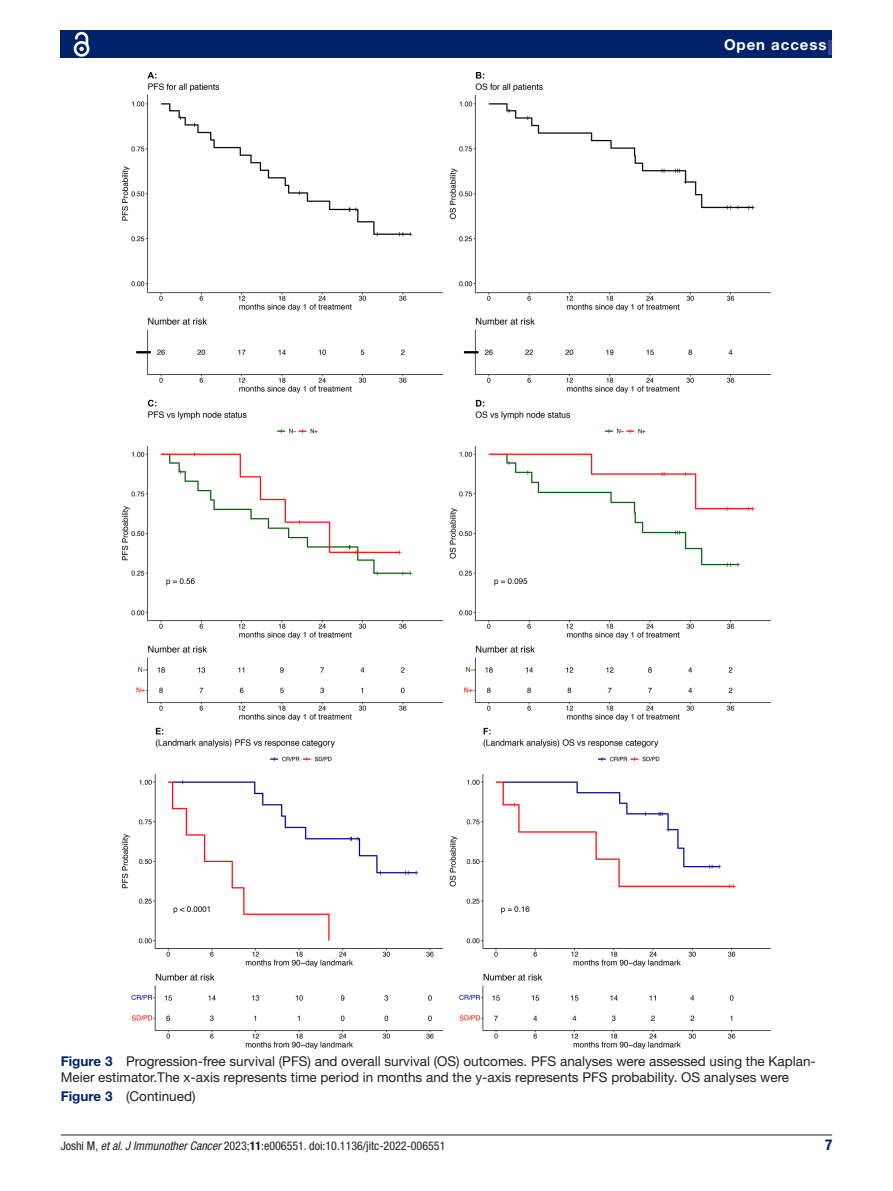
<style>
.page{position:relative;width:893px;height:1191px;background:#fff}
.page>*{position:absolute;margin:0;border:0;box-sizing:border-box;transform-origin:0 0}
.t1{font:700 15px "Helvetica Neue LT Std";letter-spacing:.065em;color:#fff}
.t2{font:700 condensed 15px "Helvetica Neue LT Std";color:#00226b}
.t3{font:13.5px/16.2px "Helvetica Neue LT Std";color:#231f20}
.t4{font:condensed 12px "Helvetica Neue LT Std";color:#231f20}
.s1{font-weight:700;color:#00226b}
.s2{font-style:italic}
.s3{font-weight:700}
</style>
<div class="page">
<hr style="left:61px;top:1134px;width:771px;height:1px;background:#231f20">
<div style="left:61px;top:31px;width:771px;height:27px;background:#00226b"></div>
<hr style="left:828px;top:40px;width:4px;height:15px;background:#414099">
<svg style="left:73px;top:31px;width:17px;height:26px"></svg>
<img style="left:122px;top:73px;width:648px;height:975px">
<p class="t1" style="left:724px;top:35px;width:104px">Open access</p>
<p class="t3" style="left:61px;top:1052px;width:757px"><span class="s1">Figure 3</span> Progression-free survival (PFS) and overall survival (OS) outcomes. PFS analyses were assessed using the Kaplan-<br>Meier estimator.The x-axis represents time period in months and the y-axis represents PFS probability. OS analyses were</p>
<p class="t3" style="left:61px;top:1087px;width:136px"><span class="s1">Figure 3</span> (Continued)</p>
<p class="t4" style="left:61px;top:1138px;width:386px">Joshi M, <span class="s2">et al</span>. <span class="s2">J Immunother Cancer</span> 2023;<span class="s3">11</span>:e006551. doi:10.1136/jitc-2022-006551</p>
<p class="t2" style="left:825px;top:1135px;width:9px">7</p>
</div>
